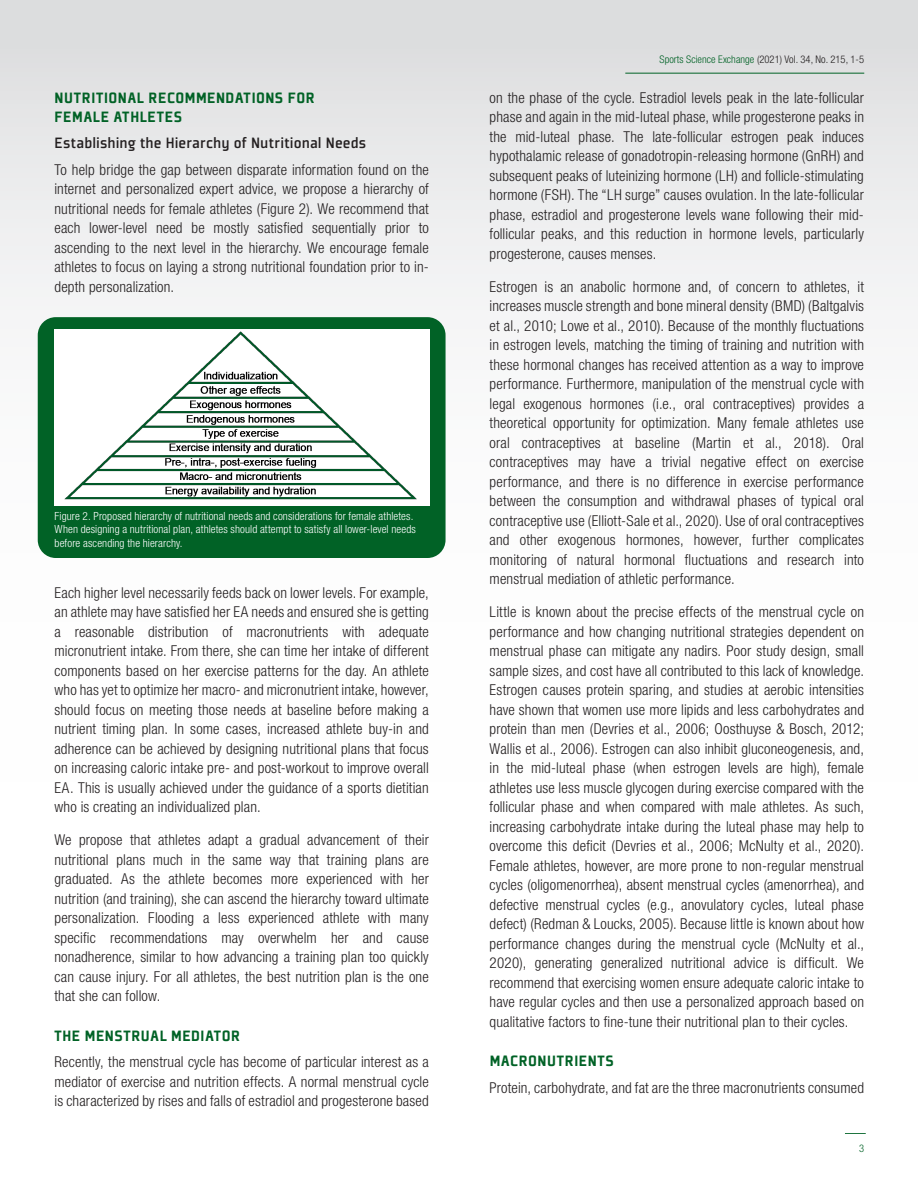
<style>
.page{position:relative;width:918px;height:1188px;background:#fff}
.page>*{position:absolute;margin:0;border:0;box-sizing:border-box;transform-origin:0 0}
.HEADINGS{font:900 16.5px/19.5px "Plexes Pro";letter-spacing:.03em;color:#016226}
.SUB_HEADS{font:500 16.5px "Plexes Pro";letter-spacing:.005em;color:#231f20}
.Body{font:300 condensed 15px/19.5px "Helvetica Neue LT Std";letter-spacing:.01em;color:#231f20;text-align:justify}
.FIGURE_CAPTIONS{font:300 condensed 11.25px/13.5px "Helvetica Neue LT Std";letter-spacing:.01em;color:#fff}
.t1{font:10.5px "Helvetica Neue LT 47 Lt Cn";letter-spacing:.005em;color:#231f20}
.t2{font:300 condensed 10.5px "Helvetica Neue LT Std";color:#016226}
.s1{color:#016226}
</style>
<div class="page">
<div style="left:0;top:0;width:918px;height:1188px;background:linear-gradient(to bottom,#e8e9ea,#fff)"></div>
<div style="left:38px;top:317px;width:408px;height:241px;background:#016226;border-radius:18px"></div>
<div style="left:54px;top:329px;width:376px;height:176px;background:#fff"></div>
<img style="left:65px;top:332px;width:352px;height:168px">
<svg style="left:845px;top:1133px;width:21px;height:1px"></svg>
<hr style="left:625px;top:73px;width:239px;height:1px;background:#016226">
<p class="HEADINGS" style="left:55px;top:87px;width:262px">NUTRITIONAL RECOMMENDATIONS FOR<br>FEMALE ATHLETES</p>
<p class="SUB_HEADS" style="left:54px;top:134px;width:313px">Establishing the Hierarchy of Nutritional Needs</p>
<p class="Body" style="left:54px;top:160px;width:376px">To help bridge the gap between disparate information found on the internet and personalized expert advice, we propose a hierarchy of nutritional needs for female athletes (Figure 2). We recommend that each lower-level need be mostly satisfied sequentially prior to ascending to the next level in the hierarchy. We encourage female athletes to focus on laying a strong nutritional foundation prior to in&shy;depth personalization.</p>
<p class="FIGURE_CAPTIONS" style="left:55px;top:509px;width:363px">Figure 2. Proposed hierarchy of nutritional needs and considerations for female athletes.<br>When designing a nutritional plan, athletes should attempt to satisfy all lower-level needs before ascending the hierarchy.</p>
<p class="Body" style="left:54px;top:583px;width:376px">Each higher level necessarily feeds back on lower levels. For example, an athlete may have satisfied her EA needs and ensured she is getting a reasonable distribution of macronutrients with adequate micronutrient intake. From there, she can time her intake of different components based on her exercise patterns for the day. An athlete who has yet to optimize her macro- and micronutrient intake, however, should focus on meeting those needs at baseline before making a nutrient timing plan. In some cases, increased athlete buy-in and adherence can be achieved by designing nutritional plans that focus on increasing caloric intake pre- and post-workout to improve overall EA. This is usually achieved under the guidance of a sports dietitian who is creating an individualized plan.</p>
<p class="Body" style="left:54px;top:830px;width:376px">We propose that athletes adapt a gradual advancement of their nutritional plans much in the same way that training plans are graduated. As the athlete becomes more experienced with her nutrition (and training), she can ascend the hierarchy toward ultimate personalization. Flooding a less experienced athlete with many specific recommendations may overwhelm her and cause nonadherence, similar to how advancing a training plan too quickly can cause injury. For all athletes, the best nutrition plan is the one that she can follow.</p>
<p class="HEADINGS" style="left:55px;top:1025px;width:187px">THE MENSTRUAL MEDIATOR</p>
<p class="Body" style="left:54px;top:1052px;width:376px">Recently, the menstrual cycle has become of particular interest as a mediator of exercise and nutrition effects. A normal menstrual cycle is characterized by rises and falls of estradiol and progesterone based</p>
<p class="t1" style="left:660px;top:53px;width:206px"><span class="s1">Sports Science Exchange</span> (2021) Vol. 34, No. 215, 1-5</p>
<p class="Body" style="left:490px;top:87px;width:376px">on the phase of the cycle. Estradiol levels peak in the late-follicular phase and again in the mid-luteal phase, while progesterone peaks in the mid-luteal phase. The late-follicular estrogen peak induces hypothalamic release of gonadotropin-releasing hormone (GnRH) and subsequent peaks of luteinizing hormone (LH) and follicle-stimulating hormone (FSH). The “LH surge” causes ovulation. In the late-follicular phase, estradiol and progesterone levels wane following their mid&shy;follicular peaks, and this reduction in hormone levels, particularly progesterone, causes menses.</p>
<p class="Body" style="left:490px;top:276px;width:376px">Estrogen is an anabolic hormone and, of concern to athletes, it increases muscle strength and bone mineral density (BMD) (Baltgalvis et al., 2010; Lowe et al., 2010). Because of the monthly fluctuations in estrogen levels, matching the timing of training and nutrition with these hormonal changes has received attention as a way to improve performance. Furthermore, manipulation of the menstrual cycle with legal exogenous hormones (i.e., oral contraceptives) provides a theoretical opportunity for optimization. Many female athletes use oral contraceptives at baseline (Martin et al., 2018). Oral contraceptives may have a trivial negative effect on exercise performance, and there is no difference in exercise performance between the consumption and withdrawal phases of typical oral contraceptive use (Elliott-Sale et al., 2020). Use of oral contraceptives and other exogenous hormones, however, further complicates monitoring of natural hormonal fluctuations and research into menstrual mediation of athletic performance.</p>
<p class="Body" style="left:490px;top:602px;width:376px">Little is known about the precise effects of the menstrual cycle on performance and how changing nutritional strategies dependent on menstrual phase can mitigate any nadirs. Poor study design, small sample sizes, and cost have all contributed to this lack of knowledge.<br>Estrogen causes protein sparing, and studies at aerobic intensities have shown that women use more lipids and less carbohydrates and protein than men (Devries et al., 2006; Oosthuyse &amp; Bosch, 2012; Wallis et al., 2006). Estrogen can also inhibit gluconeogenesis, and, in the mid-luteal phase (when estrogen levels are high), female athletes use less muscle glycogen during exercise compared with the follicular phase and when compared with male athletes. As such, increasing carbohydrate intake during the luteal phase may help to overcome this deficit (Devries et al., 2006; McNulty et al., 2020).<br>Female athletes, however, are more prone to non-regular menstrual cycles (oligomenorrhea), absent menstrual cycles (amenorrhea), and defective menstrual cycles (e.g., anovulatory cycles, luteal phase defect) (Redman &amp; Loucks, 2005). Because little is known about how performance changes during the menstrual cycle (McNulty et al., 2020), generating generalized nutritional advice is difficult. We recommend that exercising women ensure adequate caloric intake to have regular cycles and then use a personalized approach based on qualitative factors to fine-tune their nutritional plan to their cycles.</p>
<p class="HEADINGS" style="left:490px;top:1051px;width:126px">MACRONUTRIENTS</p>
<p class="Body" style="left:490px;top:1077px;width:376px">Protein, carbohydrate, and fat are the three macronutrients consumed</p>
<p class="t2" style="left:859px;top:1142px;width:7px">3</p>
</div>
